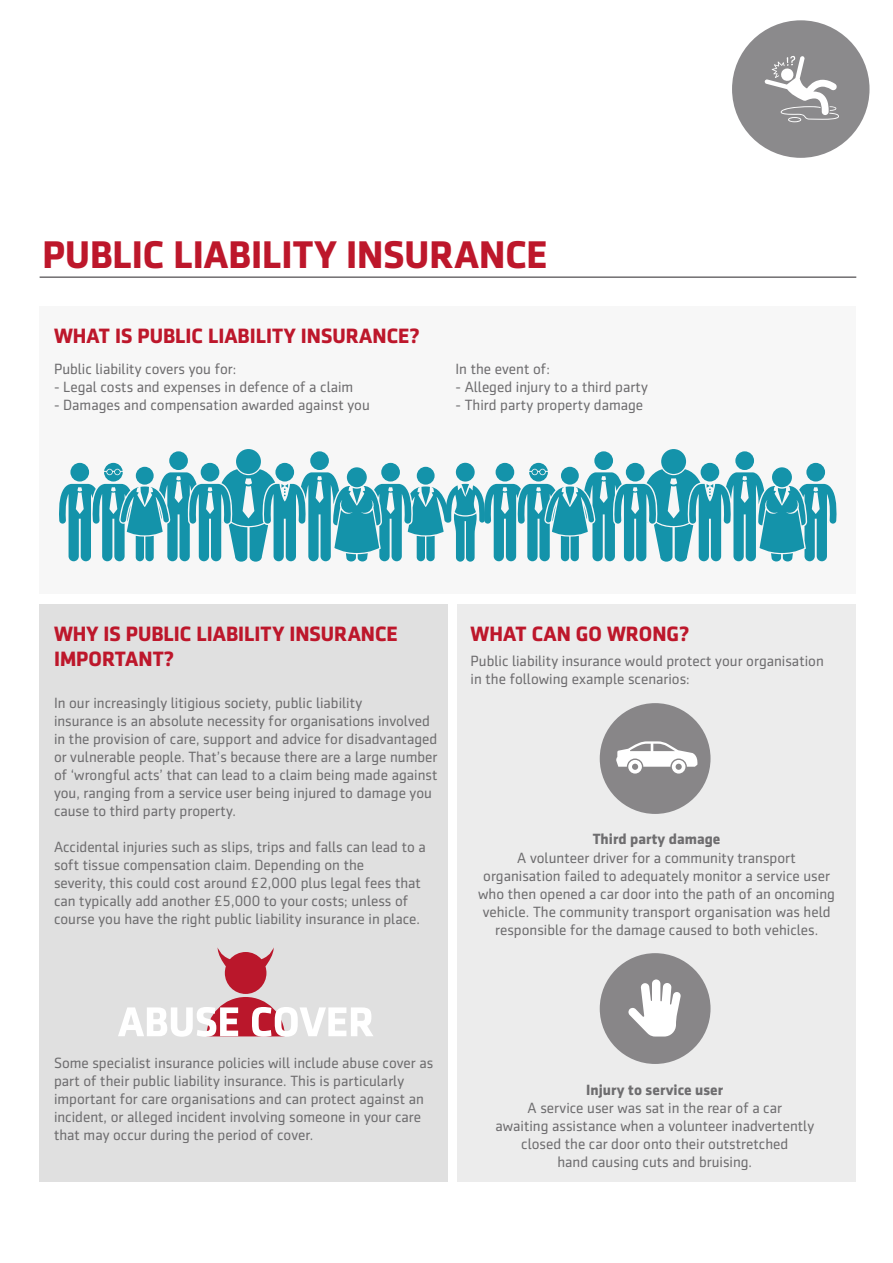
<style>
.page{position:relative;width:893px;height:1263px;background:#fff}
.page>*{position:absolute;margin:0;border:0;box-sizing:border-box;transform-origin:0 0}
.t1{font:700 39px "Sentico Sans DT";color:#bd172b}
.t2{font:700 21px/25.2px "Sentico Sans DT";color:#bd172b}
.t3{font:15px/18px "Sentico Sans DT";color:#6e6d6f}
.t4{font:700 15px "Sentico Sans DT";color:#6e6d6f}
</style>
<div class="page">
<div style="left:40px;top:306px;width:816px;height:288px;background:#f7f7f7"></div>
<div style="left:169px;top:451px;width:19px;height:19px;background:#1493aa;border-radius:50%"></div>
<div style="left:310px;top:451px;width:19px;height:19px;background:#1493aa;border-radius:50%"></div>
<div style="left:236px;top:449px;width:25px;height:25px;background:#1493aa;border-radius:50%"></div>
<div style="left:594px;top:451px;width:19px;height:19px;background:#1493aa;border-radius:50%"></div>
<div style="left:735px;top:451px;width:19px;height:19px;background:#1493aa;border-radius:50%"></div>
<div style="left:661px;top:449px;width:25px;height:25px;background:#1493aa;border-radius:50%"></div>
<svg style="left:59px;top:463px;width:777px;height:99px"></svg>
<hr style="left:40px;top:276px;width:816px;height:2px;background:#716f71">
<div style="left:40px;top:605px;width:408px;height:577px;background:#e0e0e0"></div>
<div style="left:457px;top:605px;width:399px;height:577px;background:#ececec"></div>
<div style="left:600px;top:703px;width:110px;height:111px;background:#888688;border-radius:50%"></div>
<div style="left:600px;top:953px;width:110px;height:111px;background:#888688;border-radius:50%"></div>
<div style="left:732px;top:20px;width:137px;height:138px;background:#8b8a8c;border-radius:50%"></div>
<svg style="left:764px;top:56px;width:75px;height:66px"></svg>
<svg style="left:616px;top:741px;width:82px;height:32px"></svg>
<svg style="left:628px;top:979px;width:53px;height:57px"></svg>
<svg style="left:118px;top:947px;width:255px;height:90px"></svg>
<h1 class="t1" style="left:42px;top:232px;width:507px">PUBLIC LIABILITY INSURANCE</h1>
<h2 class="t2" style="left:54px;top:323px;width:367px">WHAT IS PUBLIC LIABILITY INSURANCE?</h2>
<p class="t3" style="left:54px;top:360px;width:184px">Public liability covers you for:</p>
<p class="t3" style="left:54px;top:378px;width:301px">- Legal costs and expenses in defence of a claim</p>
<p class="t3" style="left:54px;top:396px;width:317px">- Damages and compensation awarded against you</p>
<p class="t3" style="left:455px;top:360px;width:96px">In the event of:</p>
<p class="t3" style="left:455px;top:378px;width:194px">- Alleged injury to a third party</p>
<p class="t3" style="left:455px;top:396px;width:189px">- Third party property damage</p>
<h2 class="t2" style="left:54px;top:621px;width:345px">WHY IS PUBLIC LIABILITY INSURANCE<br>IMPORTANT?</h2>
<p class="t3" style="left:54px;top:694px;width:385px">In our increasingly litigious society, public liability<br>insurance is an absolute necessity for organisations involved in the provision of care, support and advice for disadvantaged or vulnerable people. That’s because there are a large number of ‘wrongful acts’ that can lead to a claim being made against you, ranging from a service user being injured to damage you cause to third party property.</p>
<p class="t3" style="left:54px;top:838px;width:373px">Accidental injuries such as slips, trips and falls can lead to a soft tissue compensation claim. Depending on the<br>severity, this could cost around £2,000 plus legal fees that can typically add another £5,000 to your costs; unless of course you have the right public liability insurance in place.</p>
<h2 class="t2" style="left:471px;top:621px;width:220px">WHAT CAN GO WRONG?</h2>
<p class="t3" style="left:471px;top:651px;width:355px">Public liability insurance would protect your organisation in the following example scenarios:</p>
<p class="t4" style="left:593px;top:831px;width:129px">Third party damage</p>
<p class="t3" style="left:478px;top:848px;width:358px;text-align:center">A volunteer driver for a community transport organisation failed to adequately monitor a service user who then opened a car door into the path of an oncoming vehicle. The community transport organisation was held responsible for the damage caused to both vehicles.</p>
<p class="t3" style="left:54px;top:1054px;width:381px">Some specialist insurance policies will include abuse cover as part of their public liability insurance. This is particularly important for care organisations and can protect against an incident, or alleged incident involving someone in your care that may occur during the period of cover.</p>
<p class="t4" style="left:586px;top:1081px;width:138px">Injury to service user</p>
<p class="t3" style="left:495px;top:1098px;width:320px;text-align:center">A service user was sat in the rear of a car<br>awaiting assistance when a volunteer inadvertently closed the car door onto their outstretched<br>hand causing cuts and bruising.</p>
</div>
